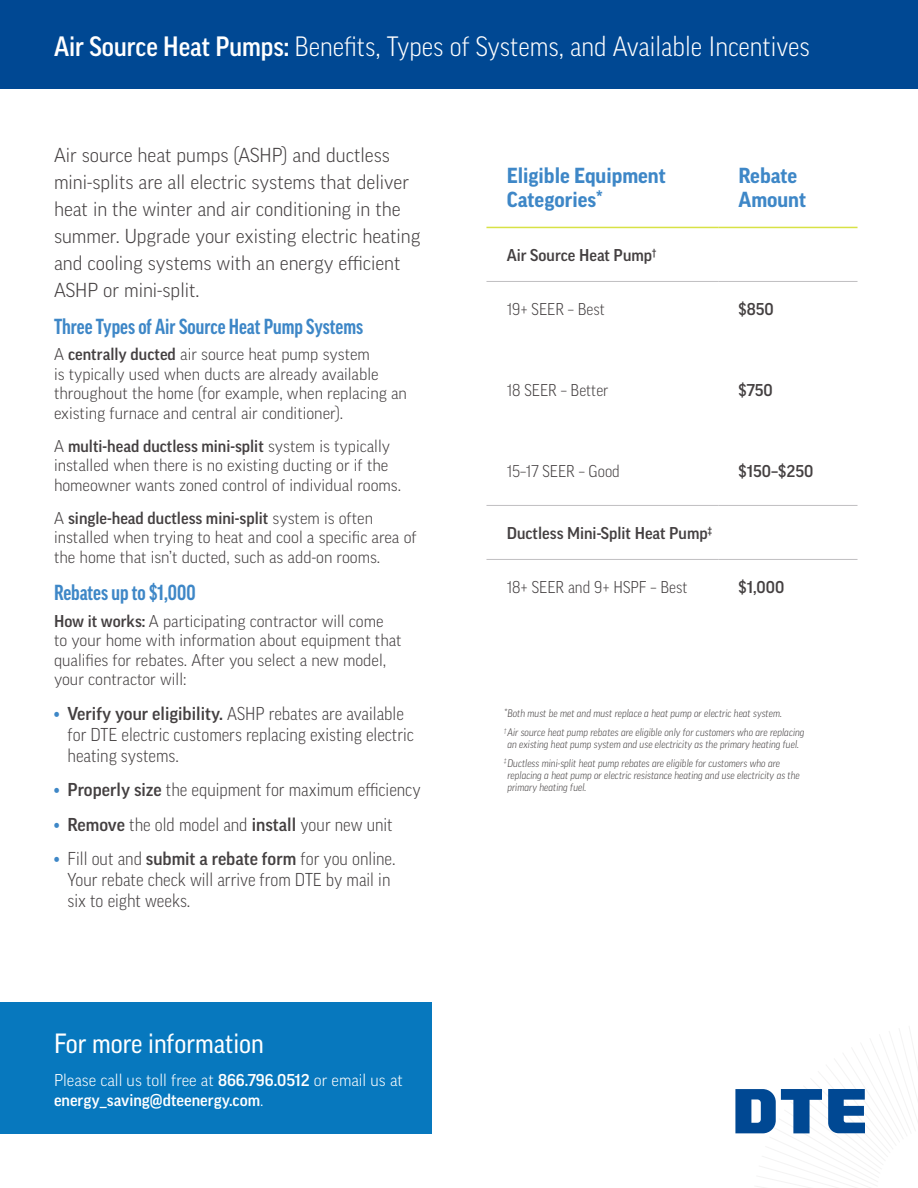
<style>
.page{position:relative;width:918px;height:1188px;background:#fff}
.page>*{position:absolute;margin:0;border:0;box-sizing:border-box;transform-origin:0 0}
.t1{font:300 27px "Good Pro Narr";color:#fff}
.t2{font:26.85px "Good Pro Narr News";color:#fff}
.t3{font:700 condensed 21px "Good Pro";color:#3e87c7}
.t4{font:700 21px/24px "Good Pro";color:#3e87c7}
.t5{font:300 19.5px/27px "Good Pro";color:#444041}
.t6{font:300 18px/21px "Good Pro Narr";color:#444041}
.t7{font:300 16.5px/19.5px "Good Pro";color:#444041}
.t8{font:500 16.5px/19.5px "Good Pro";color:#fff}
.t9{font:500 16.5px "Good Pro";color:#444041}
.t10{font:300 16.5px "Good Pro Narr";color:#444041}
.t11{font:italic 300 10.5px/18.8px "Good Pro Narr";color:#444041}
.s1{font-weight:500}
.s2{font-family:"Good Pro";font-weight:700;color:#3e87c7}
.s3{font-family:"Good Pro";font-weight:500}
.s4{font-weight:300}
</style>
<div class="page">
<div style="left:0;top:1003px;width:432px;height:131px;background:#0778be"></div>
<svg style="left:735px;top:1028px;width:183px;height:160px"></svg>
<hr style="left:486px;top:227px;width:232px;height:1px;background:#d8e246">
<hr style="left:718px;top:227px;width:140px;height:1px;background:#d8e246">
<hr style="left:486px;top:505px;width:232px;height:1px;background:#c0bfc1">
<hr style="left:718px;top:505px;width:140px;height:1px;background:#c0bfc1">
<hr style="left:486px;top:559px;width:232px;height:1px;background:#c0bfc1">
<hr style="left:718px;top:559px;width:140px;height:1px;background:#c0bfc1">
<hr style="left:486px;top:281px;width:232px;height:1px;background:#c0bfc1">
<hr style="left:718px;top:281px;width:140px;height:1px;background:#c0bfc1">
<div style="left:0;top:0;width:918px;height:88px;background:#004893"></div>
<h1 class="t1" style="left:54px;top:31px;width:757px"><span class="s1">Air Source Heat Pumps:</span> Benefits, Types of Systems, and Available Incentives</h1>
<p class="t5" style="left:54px;top:141px;width:368px">Air source heat pumps (ASHP) and ductless mini-splits are all electric systems that deliver heat in the winter and air conditioning in the summer. Upgrade your existing electric heating and cooling systems with an energy efficient ASHP or mini-split.</p>
<p class="t3" style="left:54px;top:315px;width:311px">Three Types of Air Source Heat Pump Systems</p>
<p class="t7" style="left:54px;top:345px;width:354px">A <span class="s1">centrally ducted</span> air source heat pump system<br>is typically used when ducts are already available throughout the home (for example, when replacing an existing furnace and central air conditioner).</p>
<p class="t7" style="left:54px;top:436px;width:349px">A <span class="s1">multi-head ductless mini-split</span> system is typically installed when there is no existing ducting or if the homeowner wants zoned control of individual rooms.</p>
<p class="t7" style="left:54px;top:508px;width:364px">A <span class="s1">single-head ductless mini-split</span> system is often installed when trying to heat and cool a specific area of the home that isn’t ducted, such as add-on rooms.</p>
<p class="t3" style="left:54px;top:581px;width:143px">Rebates up to $1,000</p>
<p class="t7" style="left:54px;top:611px;width:349px"><span class="s1">How it works:</span> A participating contractor will come<br>to your home with information about equipment that qualifies for rebates. After you select a new model, your contractor will:</p>
<p class="t6" style="left:68px;top:703px;width:348px;text-indent:-14px"><span class="s2">•</span> <span class="s3">Verify your eligibility.</span> ASHP rebates are available for DTE electric customers replacing existing electric heating systems.</p>
<p class="t6" style="left:54px;top:779px;width:368px"><span class="s2">•</span> <span class="s3">Properly size</span> the equipment for maximum efficiency</p>
<p class="t6" style="left:54px;top:814px;width:340px"><span class="s2">•</span> <span class="s3">Remove</span> the old model and <span class="s3">install</span> your new unit</p>
<p class="t6" style="left:68px;top:848px;width:329px;text-indent:-14px"><span class="s2">•</span> Fill out and <span class="s3">submit a rebate form</span> for you online.<br>Your rebate check will arrive from DTE by mail in six to eight weeks.</p>
<h2 class="t2" style="left:54px;top:1028px;width:211px">For more information</h2>
<p class="t8" style="left:54px;top:1070px;width:350px"><span class="s4">Please call us toll free at</span> 866.796.0512 <span class="s4">or email us at </span>energy_saving@dteenergy.com<span class="s4">.</span></p>
<p class="t4" style="left:507px;top:164px;width:161px">Eligible Equipment<br>Categories*</p>
<p class="t4" style="left:738px;top:164px;width:69px">Rebate<br>Amount</p>
<p class="t9" style="left:507px;top:246px;width:151px">Air Source Heat Pump<sup>†</sup></p>
<p class="t10" style="left:507px;top:300px;width:100px">19+ SEER – Best</p>
<p class="t9" style="left:738px;top:300px;width:37px">$850</p>
<p class="t10" style="left:507px;top:381px;width:103px">18 SEER – Better</p>
<p class="t9" style="left:738px;top:381px;width:36px">$750</p>
<p class="t10" style="left:507px;top:462px;width:115px">15–17 SEER – Good</p>
<p class="t9" style="left:738px;top:462px;width:76px">$150–$250</p>
<p class="t9" style="left:507px;top:524px;width:207px">Ductless Mini-Split Heat Pump<sup>‡</sup></p>
<p class="t10" style="left:507px;top:578px;width:182px">18+ SEER and 9+ HSPF – Best</p>
<p class="t9" style="left:738px;top:578px;width:47px">$1,000</p>
<p class="t11" style="left:504px;top:704px;width:302px">*Both must be met and must replace a heat pump or electric heat system.<br><sup>†</sup> Air source heat pump rebates are eligible only for customers who are replacing</p>
<p class="t11" style="left:504px;top:735px;width:297px;text-indent:3px">an existing heat pump system and use electricity as the primary heating fuel. <sup>‡</sup> Ductless mini-split heat pump rebates are eligible for customers who are</p>
<p class="t11" style="left:507px;top:769px;width:294px;line-height:12px">replacing a heat pump or electric resistance heating and use electricity as the primary heating fuel.</p>
</div>
